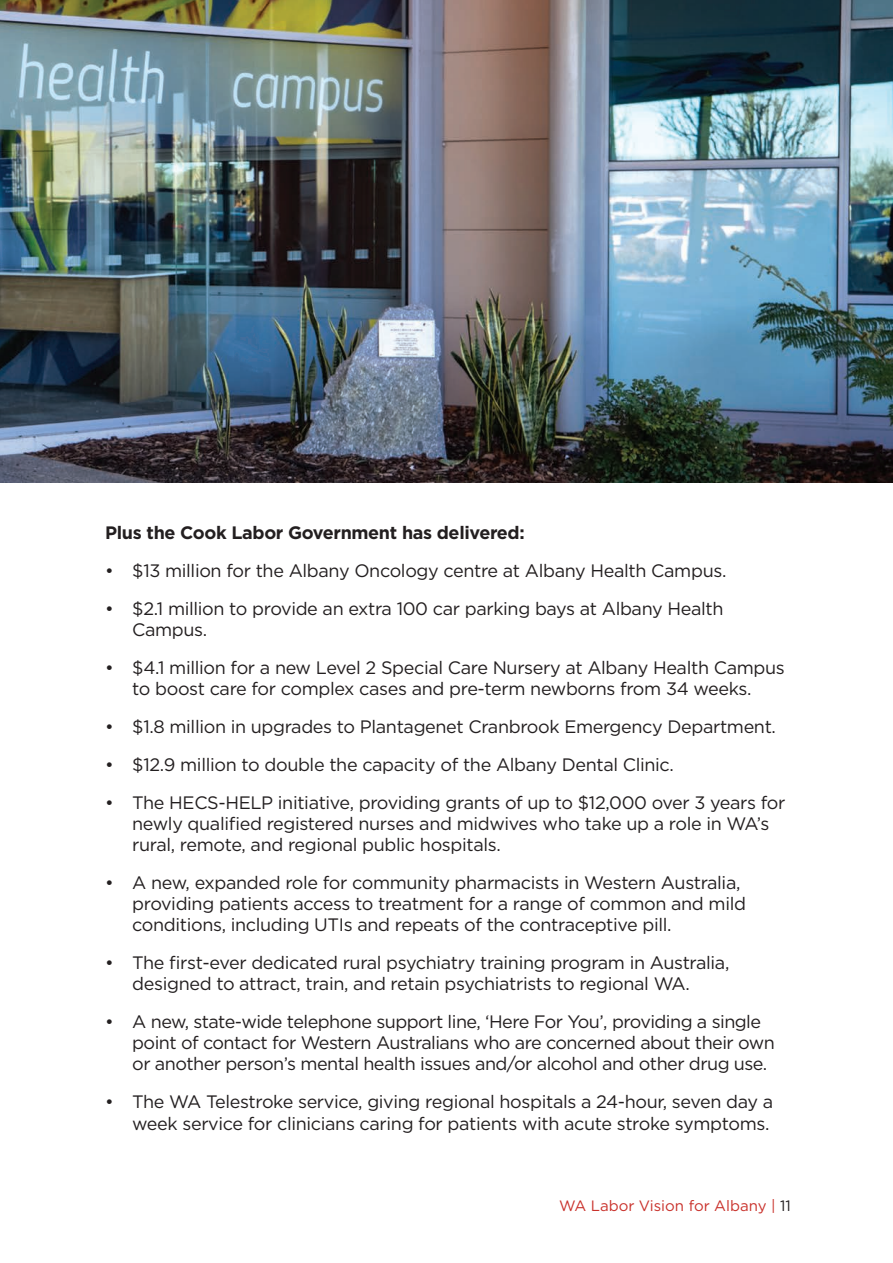
<style>
.page{position:relative;width:893px;height:1263px;background:#fff}
.page>*{position:absolute;margin:0;border:0;box-sizing:border-box;transform-origin:0 0}
.t1{font:18px/21px "Gotham";letter-spacing:-.02em;color:#231f20}
.t2{font:700 18px "Gotham";letter-spacing:-.02em;color:#231f20}
.t3{font:15px "Gotham";color:#c9312b}
.s1{color:#231f20}
</style>
<div class="page">
<img style="left:0;top:0;width:893px;height:483px">
<p class="t2" style="left:105px;top:520px;width:421px">Plus the Cook Labor Government has delivered:</p>
<p class="t1" style="left:105px;top:559px;width:623px">• $13 million for the Albany Oncology centre at Albany Health Campus.</p>
<p class="t1" style="left:132px;top:597px;width:593px;text-indent:-27px">• $2.1 million to provide an extra 100 car parking bays at Albany Health<br>Campus.</p>
<p class="t1" style="left:105px;top:656px;width:681px;text-align:center">• $4.1 million for a new Level 2 Special Care Nursery at Albany Health Campus to boost care for complex cases and pre-term newborns from 34 weeks.</p>
<p class="t1" style="left:105px;top:715px;width:672px">• $1.8 million in upgrades to Plantagenet Cranbrook Emergency Department.</p>
<p class="t1" style="left:105px;top:753px;width:570px">• $12.9 million to double the capacity of the Albany Dental Clinic.</p>
<p class="t1" style="left:132px;top:791px;width:655px;text-indent:-27px">• The HECS-HELP initiative, providing grants of up to $12,000 over 3 years for newly qualified registered nurses and midwives who take up a role in WA’s rural, remote, and regional public hospitals.</p>
<p class="t1" style="left:132px;top:872px;width:615px;text-indent:-27px">• A new, expanded role for community pharmacists in Western Australia, providing patients access to treatment for a range of common and mild conditions, including UTIs and repeats of the contraceptive pill.</p>
<p class="t1" style="left:132px;top:952px;width:599px;text-indent:-27px">• The first-ever dedicated rural psychiatry training program in Australia, designed to attract, train, and retain psychiatrists to regional WA.</p>
<p class="t1" style="left:132px;top:1011px;width:644px;text-indent:-27px">• A new, state-wide telephone support line, ‘Here For You’, providing a single point of contact for Western Australians who are concerned about their own or another person’s mental health issues and/or alcohol and other drug use.</p>
<p class="t1" style="left:105px;top:1090px;width:669px;line-height:22.5px;text-align:right">• The WA Telestroke service, giving regional hospitals a 24-hour, seven day a week service for clinicians caring for patients with acute stroke symptoms.</p>
<p class="t3" style="left:559px;top:1196px;width:233px">WA Labor Vision for Albany | <span class="s1">11</span></p>
</div>
